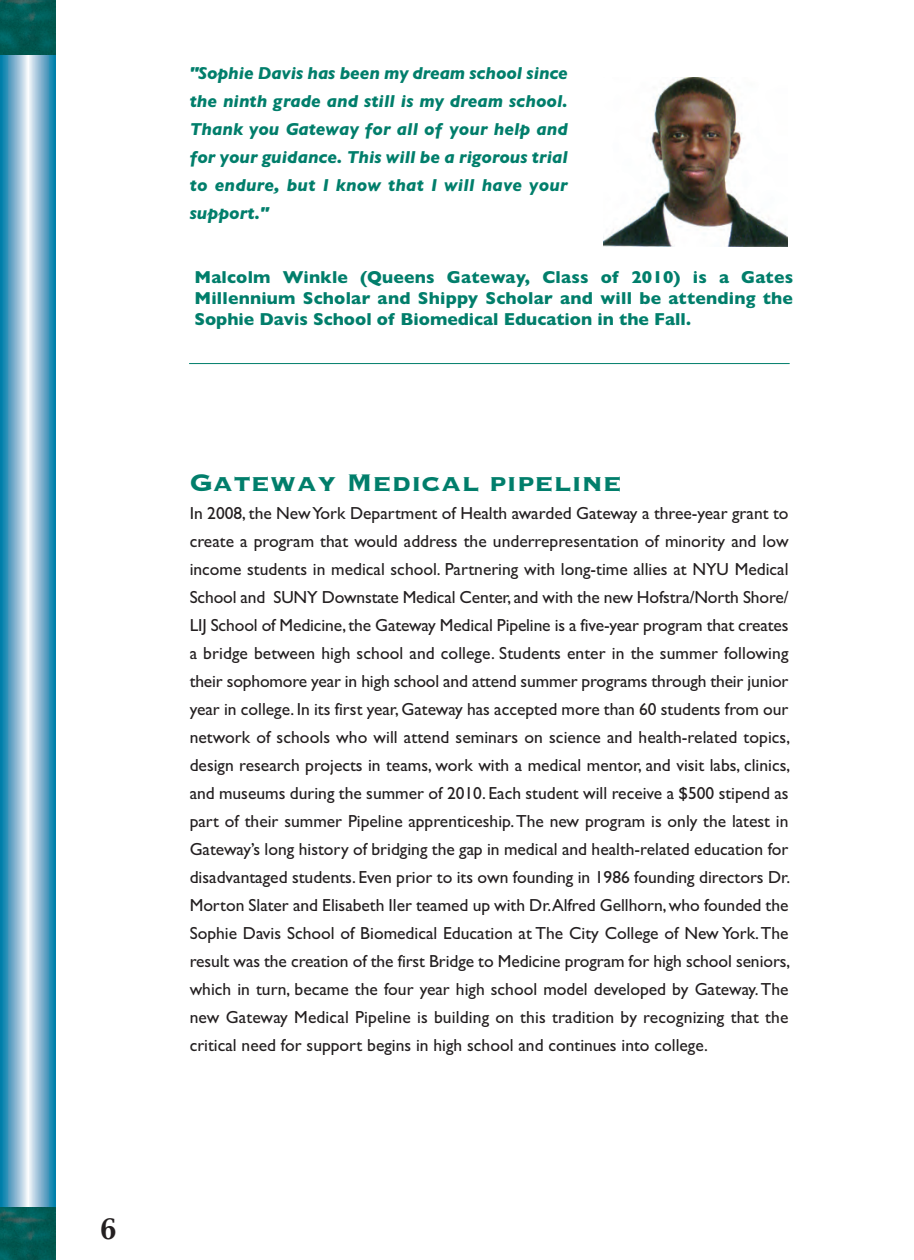
<style>
.page{position:relative;width:914px;height:1260px;background:#fff}
.page>*{position:absolute;margin:0;border:0;box-sizing:border-box;transform-origin:0 0}
.t1{font:700 31.5px "Copperplate";color:#017e6b}
.t2{font:24.5px "Capitals";color:#231f20}
.t3{font:17.5px/28px "Gill Sans";color:#231f20;text-align:justify}
.t4{font:italic 700 17.5px/28px "Gill Sans";letter-spacing:.01em;color:#017e6b;text-align:justify}
.t5{font:700 17.5px/21px "Gill Sans";color:#017e6b;text-align:justify}
</style>
<div class="page">
<img style="left:603px;top:77px;width:185px;height:169px">
<hr style="left:189px;top:363px;width:600px;height:1px;background:#017e6b">
<svg style="left:0;top:55px;width:55px;height:1153px;background:#79b3cf"></svg>
<img style="left:0;top:0;width:55px;height:55px">
<img style="left:0;top:1208px;width:55px;height:52px">
<h2 class="t2" style="left:100px;top:1216px;width:18px">6</h2>
<p class="t4" style="left:190px;top:61px;width:380px">"Sophie Davis has been my dream school since the ninth grade and still is my dream school.<br>Thank you Gateway for all of your help and for your guidance. This will be a rigorous trial to endure, but I know that I will have your support."</p>
<p class="t5" style="left:194px;top:269px;width:600px">Malcolm Winkle (Queens Gateway, Class of 2010) is a Gates Millennium Scholar and Shippy Scholar and will be attending the Sophie Davis School of Biomedical Education in the Fall.</p>
<h1 class="t1" style="left:190px;top:462px;width:434px">Gateway Medical pipeline</h1>
<p class="t3" style="left:190px;top:501px;width:602px">In 2008, the New York Department of Health awarded Gateway a three-year grant to create a program that would address the underrepresentation of minority and low income students in medical school. Partnering with long-time allies at NYU Medical School and SUNY Downstate Medical Center, and with the new Hofstra/North Shore/ LIJ School of Medicine, the Gateway Medical Pipeline is a five-year program that creates a bridge between high school and college. Students enter in the summer following their sophomore year in high school and attend summer programs through their junior year in college. In its first year, Gateway has accepted more than 60 students from our network of schools who will attend seminars on science and health-related topics, design research projects in teams, work with a medical mentor, and visit labs, clinics, and museums during the summer of 2010. Each student will receive a $500 stipend as part of their summer Pipeline apprenticeship. The new program is only the latest in Gateway’s long history of bridging the gap in medical and health-related education for disadvantaged students. Even prior to its own founding in 1986 founding directors Dr.<br>Morton Slater and Elisabeth Iler teamed up with Dr.Alfred Gellhorn, who founded the Sophie Davis School of Biomedical Education at The City College of New York. The result was the creation of the first Bridge to Medicine program for high school seniors, which in turn, became the four year high school model developed by Gateway. The new Gateway Medical Pipeline is building on this tradition by recognizing that the critical need for support begins in high school and continues into college.</p>
</div>
